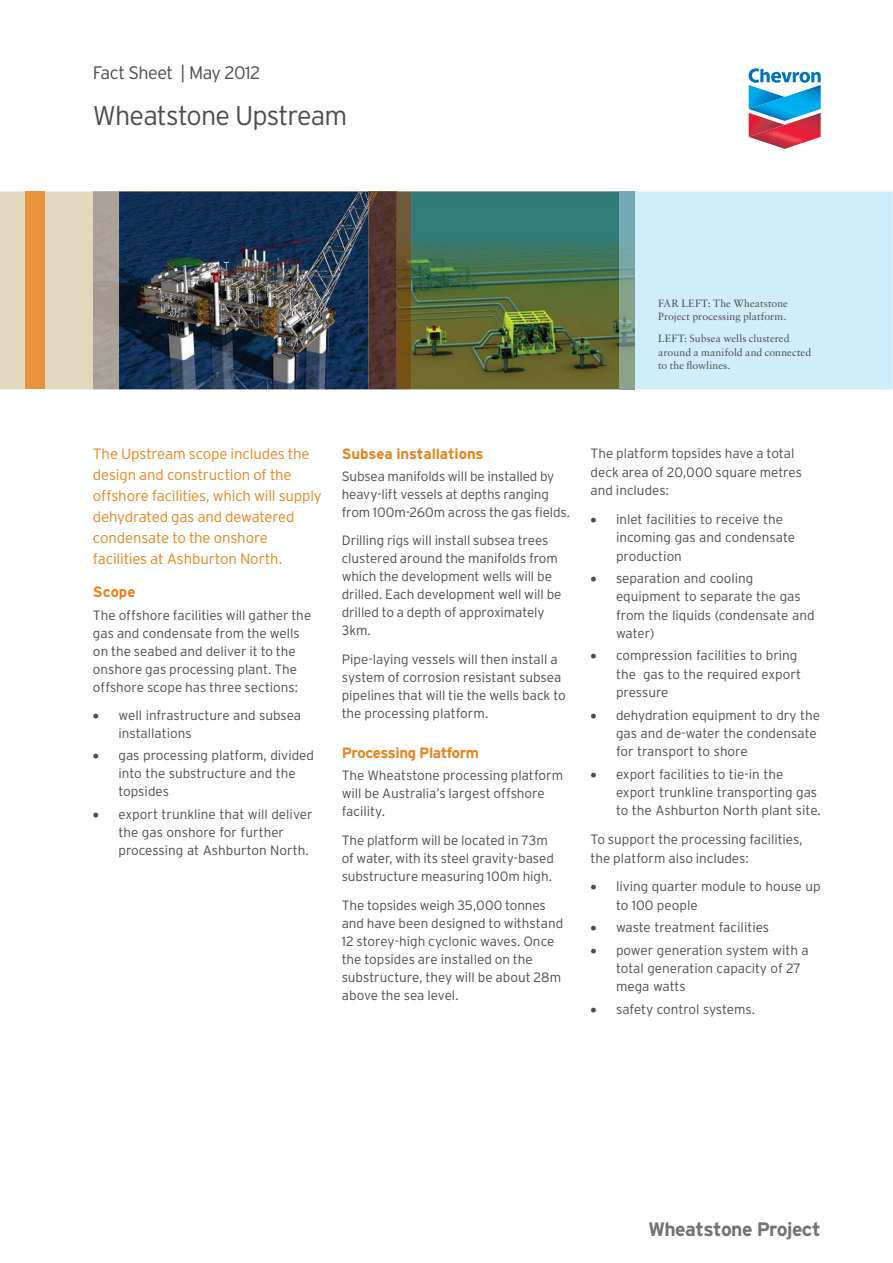
<style>
.page{position:relative;width:893px;height:1263px;background:#fff}
.page>*{position:absolute;margin:0;border:0;box-sizing:border-box;transform-origin:0 0}
.t1{font:300 27px "Interstate";letter-spacing:-.03em;color:#4c4c4e}
.t2{font:700 19.5px "Interstate";letter-spacing:-.03em;color:#717375}
.t3{font:300 18px "Interstate";letter-spacing:-.03em;color:#4c4c4e}
.t4{font:300 15px/21px "Interstate";letter-spacing:-.01em;color:#e9841d}
.t5{font:700 15px "Interstate";letter-spacing:-.01em;color:#e9841d}
.t6{font:700 15px "Interstate";letter-spacing:-.03em;color:#e9841d}
.t7{font:300 13.5px/18px "Interstate";color:#4c4c4e}
.t8{font:10.5px/13.5px "Sabon";letter-spacing:.01em;color:#4c4c4e}
</style>
<div class="page">
<svg style="left:748px;top:68px;width:73px;height:81px"></svg>
<img style="left:119px;top:192px;width:278px;height:197px">
<div style="left:0;top:192px;width:93px;height:197px;background:#e1d8c0"></div>
<div style="left:93px;top:192px;width:26px;height:197px;background:linear-gradient(to right,#a8a198,#a7a097)"></div>
<div style="left:26px;top:192px;width:19px;height:197px;background:#e8943e"></div>
<img style="left:411px;top:193px;width:208px;height:196px">
<img style="left:397px;top:192px;width:237px;height:1px">
<div style="left:634px;top:192px;width:259px;height:197px;background:#d0edfc"></div>
<img style="left:619px;top:192px;width:15px;height:197px">
<img style="left:397px;top:192px;width:14px;height:197px">
<h3 class="t3" style="left:93px;top:65px;width:169px">Fact Sheet | May 2012</h3>
<h1 class="t1" style="left:93px;top:105px;width:256px">Wheatstone Upstream</h1>
<p class="t8" style="left:658px;top:297px;width:131px">FAR LEFT: The Wheatstone<br>Project processing platform.</p>
<p class="t8" style="left:658px;top:333px;width:155px">LEFT: Subsea wells clustered around a manifold and connected to the flowlines.</p>
<p class="t4" style="left:93px;top:444px;width:230px">The Upstream scope includes the design and construction of the offshore facilities, which will supply dehydrated gas and dewatered condensate to the onshore facilities at Ashburton North.</p>
<p class="t5" style="left:93px;top:586px;width:44px">Scope</p>
<p class="t7" style="left:93px;top:607px;width:220px">The offshore facilities will gather the gas and condensate from the wells on the seabed and deliver it to the onshore gas processing plant. The offshore scope has three sections:</p>
<p class="t7" style="left:118px;top:708px;width:184px">well infrastructure and subsea installations</p>
<p class="t7" style="left:118px;top:748px;width:197px">gas processing platform, divided into the substructure and the topsides</p>
<p class="t7" style="left:118px;top:806px;width:196px">export trunkline that will deliver the gas onshore for further processing at Ashburton North.</p>
<p class="t5" style="left:342px;top:448px;width:143px">Subsea installations</p>
<p class="t7" style="left:342px;top:468px;width:230px">Subsea manifolds will be installed by heavy-lift vessels at depths ranging from 100m-260m across the gas fields.</p>
<p class="t7" style="left:342px;top:533px;width:221px">Drilling rigs will install subsea trees clustered around the manifolds from which the development wells will be drilled. Each development well will be drilled to a depth of approximately<br>3km.</p>
<p class="t7" style="left:342px;top:651px;width:225px">Pipe-laying vessels will then install a system of corrosion resistant subsea pipelines that will tie the wells back to the processing platform.</p>
<p class="t6" style="left:342px;top:747px;width:139px">Processing Platform</p>
<p class="t7" style="left:342px;top:768px;width:223px">The Wheatstone processing platform will be Australia’s largest offshore facility.</p>
<p class="t7" style="left:342px;top:832px;width:214px">The platform will be located in 73m of water, with its steel gravity-based substructure measuring 100m high.</p>
<p class="t7" style="left:342px;top:897px;width:223px">The topsides weigh 35,000 tonnes and have been designed to withstand<br>12 storey-high cyclonic waves. Once the topsides are installed on the substructure, they will be about 28m above the sea level.</p>
<p class="t7" style="left:590px;top:446px;width:213px">The platform topsides have a total deck area of 20,000 square metres and includes:</p>
<p class="t7" style="left:616px;top:511px;width:181px">inlet facilities to receive the incoming gas and condensate production</p>
<p class="t7" style="left:616px;top:570px;width:200px">separation and cooling equipment to separate the gas from the liquids (condensate and water)</p>
<p class="t7" style="left:616px;top:648px;width:187px">compression facilities to bring the gas to the required export pressure</p>
<p class="t7" style="left:616px;top:707px;width:205px">dehydration equipment to dry the gas and de-water the condensate for transport to shore</p>
<p class="t7" style="left:616px;top:766px;width:206px">export facilities to tie-in the export trunkline transporting gas to the Ashburton North plant site.</p>
<p class="t7" style="left:590px;top:831px;width:214px">To support the processing facilities, the platform also includes:</p>
<p class="t7" style="left:616px;top:879px;width:206px">living quarter module to house up to 100 people</p>
<p class="t7" style="left:616px;top:917px;width:194px;line-height:22.5px">waste treatment facilities power generation system with a</p>
<p class="t7" style="left:616px;top:960px;width:187px">total generation capacity of 27 mega watts</p>
<p class="t7" style="left:616px;top:1001px;width:140px">safety control systems.</p>
<h2 class="t2" style="left:648px;top:1222px;width:174px">Wheatstone Project</h2>
</div>
